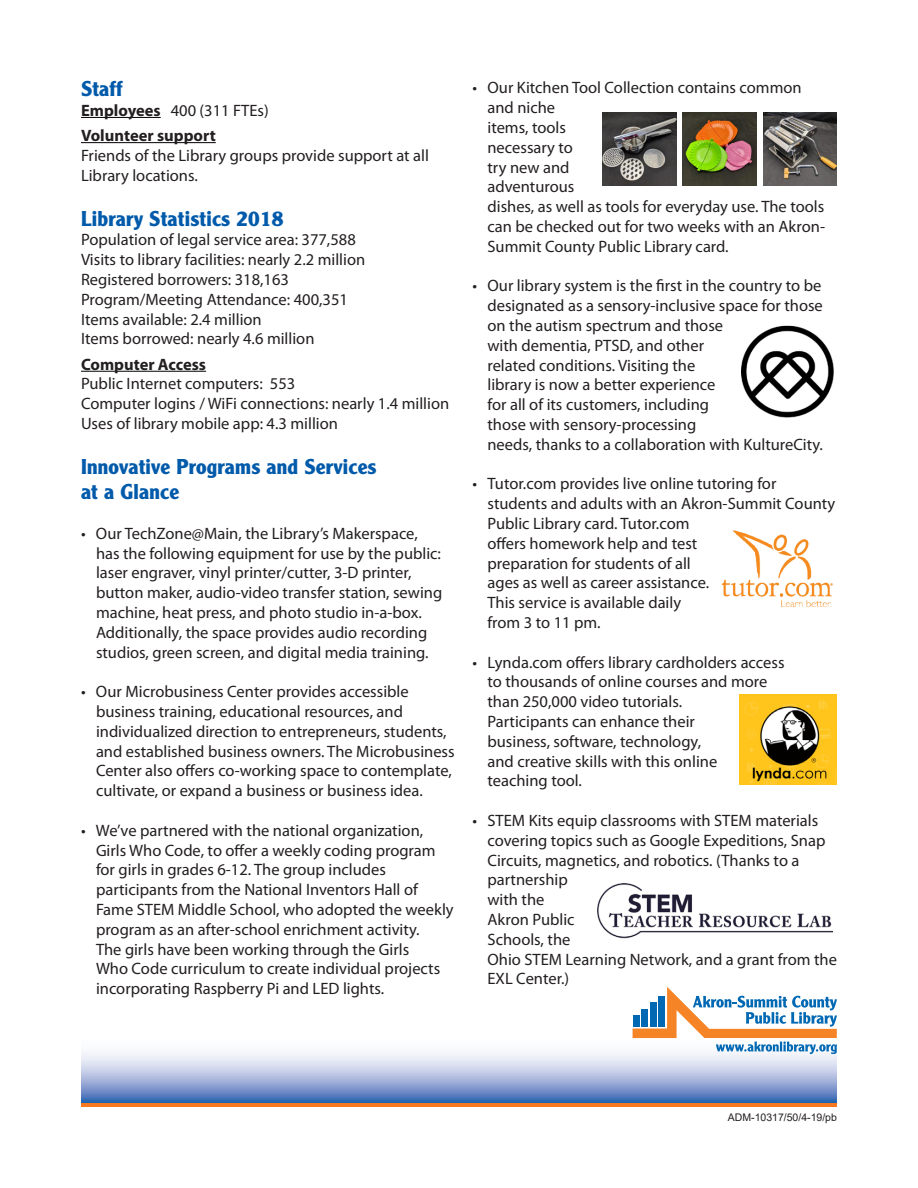
<style>
.page{position:relative;width:918px;height:1188px;background:#fff}
.page>*{position:absolute;margin:0;border:0;box-sizing:border-box;transform-origin:0 0}
.No_Spacing{font:700 21px/25.2px "Clearface Gothic LT Std";letter-spacing:.01em;color:#015aaa}
.No_Spacing-2{font:16.5px/19.8px "Myriad Pro";color:#231f20}
.No_Spacing-3{font:700 16.5px "Myriad Pro";color:#231f20}
.t1{font:10.5px "Arial";color:#231f20}
.s1{font-weight:700}
</style>
<div class="page">
<svg style="left:81px;top:1032px;width:756px;height:72px"></svg>
<hr style="left:81px;top:117px;width:80px;height:1px;background:#000">
<hr style="left:81px;top:142px;width:135px;height:1px;background:#000">
<hr style="left:81px;top:371px;width:125px;height:1px;background:#000">
<hr style="left:81px;top:1104px;width:756px;height:3px;background:#f47921">
<img style="left:721px;top:530px;width:112px;height:77px">
<img style="left:739px;top:694px;width:98px;height:91px">
<img style="left:742px;top:325px;width:92px;height:93px">
<img style="left:603px;top:112px;width:73px;height:74px">
<img style="left:683px;top:112px;width:73px;height:74px">
<img style="left:763px;top:112px;width:74px;height:74px">
<img style="left:598px;top:883px;width:234px;height:56px">
<div style="left:640px;top:933px;width:189px;height:14px;background:#fff"></div>
<svg style="left:633px;top:987px;width:204px;height:67px"></svg>
<p class="No_Spacing" style="left:81px;top:76px;width:43px">Staff</p>
<p class="No_Spacing-2" style="left:81px;top:100px;width:189px"><span class="s1">Employees</span> 400 (311 FTEs)</p>
<p class="No_Spacing-3" style="left:81px;top:125px;width:136px">Volunteer support</p>
<p class="No_Spacing-2" style="left:81px;top:145px;width:349px">Friends of the Library groups provide support at all<br>Library locations.</p>
<p class="No_Spacing" style="left:81px;top:206px;width:204px">Library Statistics 2018</p>
<p class="No_Spacing-2" style="left:81px;top:230px;width:276px">Population of legal service area: 377,588</p>
<p class="No_Spacing-2" style="left:81px;top:250px;width:286px">Visits to library facilities: nearly 2.2 million</p>
<p class="No_Spacing-2" style="left:81px;top:269px;width:210px">Registered borrowers: 318,163</p>
<p class="No_Spacing-2" style="left:81px;top:289px;width:268px">Program/Meeting Attendance: 400,351</p>
<p class="No_Spacing-2" style="left:81px;top:309px;width:182px">Items available: 2.4 million</p>
<p class="No_Spacing-2" style="left:81px;top:329px;width:235px">Items borrowed: nearly 4.6 million</p>
<p class="No_Spacing-3" style="left:81px;top:353px;width:127px">Computer Access</p>
<p class="No_Spacing-2" style="left:81px;top:374px;width:216px">Public Internet computers: 553</p>
<p class="No_Spacing-2" style="left:81px;top:394px;width:370px">Computer logins / WiFi connections: nearly 1.4 million</p>
<p class="No_Spacing-2" style="left:81px;top:413px;width:258px">Uses of library mobile app: 4.3 million</p>
<p class="No_Spacing" style="left:81px;top:454px;width:297px">Innovative Programs and Services at a Glance</p>
<p class="No_Spacing-2" style="left:96px;top:523px;width:348px;text-indent:-15px">• Our TechZone@Main, the Library’s Makerspace, has the following equipment for use by the public: laser engraver, vinyl printer/cutter, 3-D printer, button maker, audio-video transfer station, sewing machine, heat press, and photo studio in-a-box.<br>Additionally, the space provides audio recording studios, green screen, and digital media training.</p>
<p class="No_Spacing-2" style="left:96px;top:682px;width:360px;text-indent:-15px">• Our Microbusiness Center provides accessible business training, educational resources, and individualized direction to entrepreneurs, students, and established business owners. The Microbusiness Center also offers co-working space to contemplate, cultivate, or expand a business or business idea.</p>
<p class="No_Spacing-2" style="left:96px;top:820px;width:359px;text-indent:-15px">• We’ve partnered with the national organization, Girls Who Code, to offer a weekly coding program for girls in grades 6-12. The group includes participants from the National Inventors Hall of Fame STEM Middle School, who adopted the weekly program as an after-school enrichment activity.<br>The girls have been working through the Girls<br>Who Code curriculum to create individual projects incorporating Raspberry Pi and LED lights.</p>
<p class="No_Spacing-2" style="left:488px;top:78px;width:339px;text-indent:-15px">• Our Kitchen Tool Collection contains common and niche<br>items, tools<br>necessary to<br>try new and<br>adventurous<br>dishes, as well as tools for everyday use. The tools can be checked out for two weeks with an Akron-<br>Summit County Public Library card.</p>
<p class="No_Spacing-2" style="left:488px;top:276px;width:337px;text-indent:-15px">• Our library system is the first in the country to be designated as a sensory-inclusive space for those on the autism spectrum and those<br>with dementia, PTSD, and other<br>related conditions. Visiting the<br>library is now a better experience<br>for all of its customers, including<br>those with sensory-processing<br>needs, thanks to a collaboration with KultureCity.</p>
<p class="No_Spacing-2" style="left:488px;top:474px;width:349px;text-indent:-15px">• Tutor.com provides live online tutoring for students and adults with an Akron-Summit County Public Library card. Tutor.com<br>offers homework help and test<br>preparation for students of all<br>ages as well as career assistance.<br>This service is available daily<br>from 3 to 11 pm.</p>
<p class="No_Spacing-2" style="left:488px;top:652px;width:299px;text-indent:-15px">• Lynda.com offers library cardholders access to thousands of online courses and more than 250,000 video tutorials.<br>Participants can enhance their<br>business, software, technology,<br>and creative skills with this online<br>teaching tool.</p>
<p class="No_Spacing-2" style="left:488px;top:810px;width:351px;text-indent:-15px">• STEM Kits equip classrooms with STEM materials covering topics such as Google Expeditions, Snap<br>Circuits, magnetics, and robotics. (Thanks to a partnership<br>with the<br>Akron Public<br>Schools, the<br>Ohio STEM Learning Network, and a grant from the<br>EXL Center.)</p>
<p class="t1" style="left:728px;top:1110px;width:111px">ADM-10317/50/4-19/pb</p>
</div>
